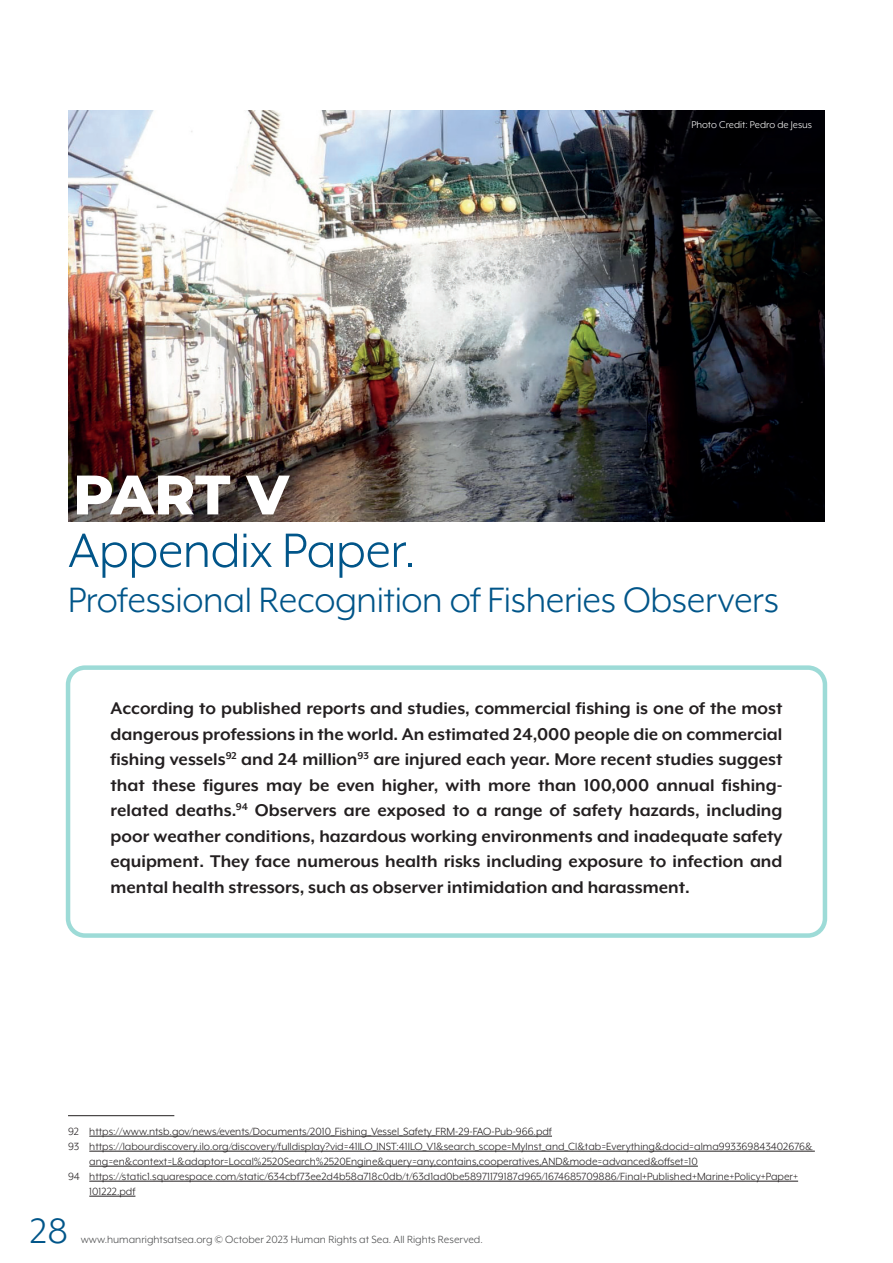
<style>
.page{position:relative;width:893px;height:1263px;background:#fff}
.page>*{position:absolute;margin:0;border:0;box-sizing:border-box;transform-origin:0 0}
.t1{font:55.5px "Mr Eaves XL Mod OT";letter-spacing:-.01em;color:#015589}
.t2{font:800 55.5px "Montserrat";color:#fff}
.t3{font:40.5px "Mr Eaves XL Mod OT";letter-spacing:-.01em;color:#015589}
.t4{font:700 19.5px/25.5px "Mr Eaves XL Mod OT";color:#231f20;text-align:justify}
.t5{font:12px "Mr Eaves XL Mod OT";color:#231f20}
.t6{font:12px "Mr Eaves XL Mod OT";color:#4b4c4d}
.t7{font:11.25px "Mr Eaves XL Mod OT";color:#fff}
</style>
<div class="page">
<img style="left:68px;top:111px;width:757px;height:411px">
<hr style="left:68px;top:1115px;width:106px;height:1px;background:#231f20">
<hr style="left:89px;top:1136px;width:463px;height:1px;background:#231f20">
<hr style="left:89px;top:1151px;width:726px;height:1px;background:#231f20">
<hr style="left:89px;top:1166px;width:609px;height:1px;background:#231f20">
<hr style="left:89px;top:1181px;width:709px;height:1px;background:#231f20">
<hr style="left:89px;top:1196px;width:46px;height:1px;background:#231f20">
<div style="left:66px;top:665px;width:761px;height:273px;border:4px solid #6dc9c4;border-radius:17px"></div>
<p class="t7" style="left:691px;top:119px;width:122px">Photo Credit: Pedro de Jesus</p>
<h1 class="t2" style="left:73px;top:454px;width:217px">PART V</h1>
<h1 class="t1" style="left:68px;top:522px;width:349px">Appendix Paper.</h1>
<h2 class="t3" style="left:68px;top:579px;width:713px">Professional Recognition of Fisheries Observers</h2>
<p class="t4" style="left:111px;top:695px;width:673px">According to published reports and studies, commercial fishing is one of the most dangerous professions in the world. An estimated 24,000 people die on commercial fishing vessels<sup>92</sup> and 24 million<sup>93</sup> are injured each year. More recent studies suggest that these figures may be even higher, with more than 100,000 annual fishing&shy;related deaths.<sup>94</sup> Observers are exposed to a range of safety hazards, including poor weather conditions, hazardous working environments and inadequate safety equipment. They face numerous health risks including exposure to infection and mental health stressors, such as observer intimidation and harassment.</p>
<p class="t5" style="left:68px;top:1125px;width:485px">92 https://www.ntsb.gov/news/events/Documents/2010_Fishing_Vessel_Safety_FRM-29-FAO-Pub-966.pdf</p>
<p class="t5" style="left:68px;top:1140px;width:746px">93 https://labourdiscovery.ilo.org/discovery/fulldisplay?vid=41ILO_INST:41ILO_V1&amp;search_scope=MyInst_and_CI&amp;tab=Everything&amp;docid=alma993369843402676&amp;</p>
<p class="t5" style="left:89px;top:1155px;width:610px">ang=en&amp;context=L&amp;adaptor=Local%2520Search%2520Engine&amp;query=any,contains,cooperatives,AND&amp;mode=advanced&amp;offset=10</p>
<p class="t5" style="left:68px;top:1170px;width:732px">94 https://static1.squarespace.com/static/634cbf73ee2d4b58a718c0db/t/63d1ad0be58971179187d965/1674685709886/Final+Published+Marine+Policy+Paper+</p>
<p class="t5" style="left:89px;top:1185px;width:48px">101222.pdf</p>
<h2 class="t3" style="left:30px;top:1210px;width:40px">28</h2>
<p class="t6" style="left:81px;top:1233px;width:403px">www.humanrightsatsea.org © October 2023 Human Rights at Sea. All Rights Reserved.</p>
</div>
